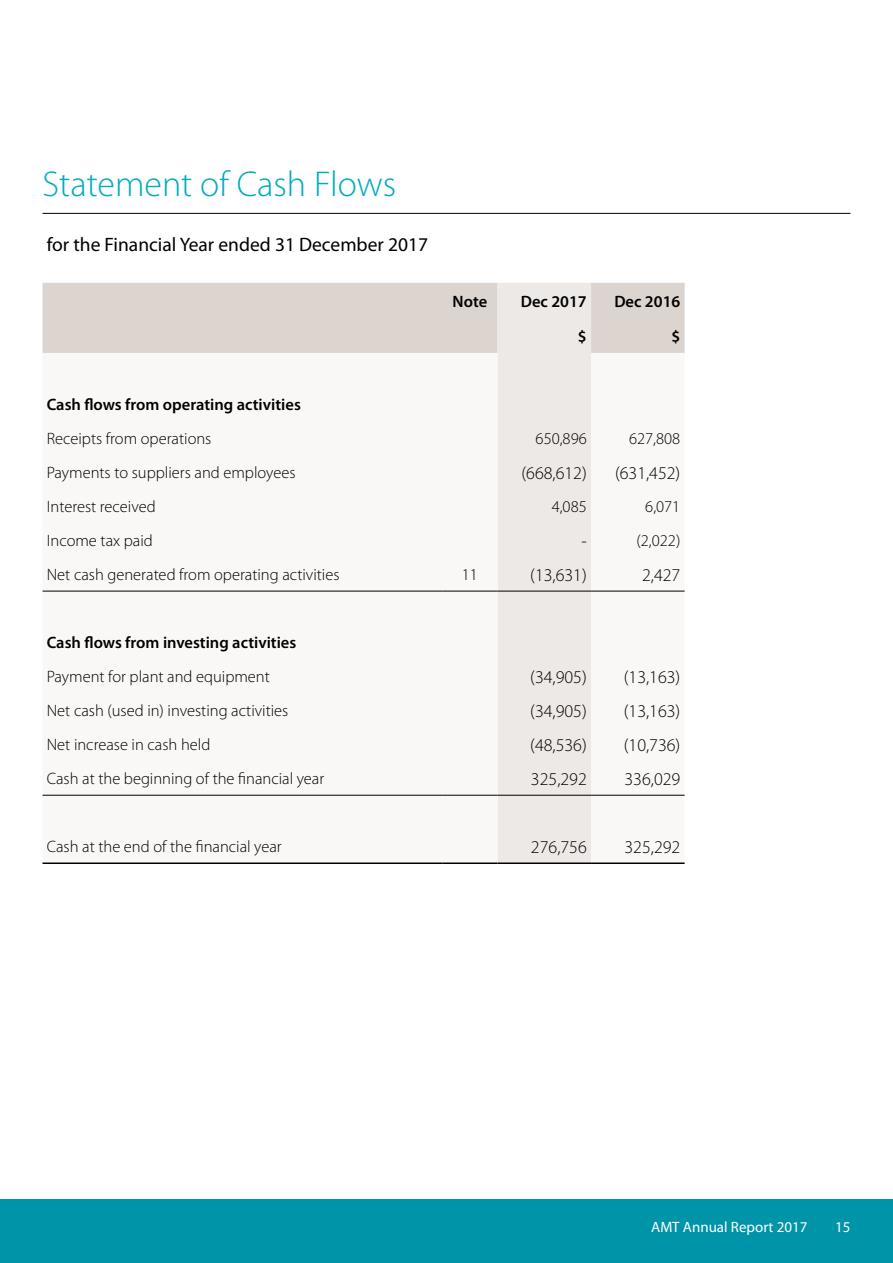
<style>
.page{position:relative;width:893px;height:1263px;background:#fff}
.page>*{position:absolute;margin:0;border:0;box-sizing:border-box;transform-origin:0 0}
.Heading2{font:300 36px "Myriad Pro";color:#00acbf}
.t1{font:19.5px "Myriad Pro";color:#000}
.t2{font:300 18px "Myriad Pro";color:#000}
.Text{font:300 16.5px "Myriad Pro";color:#000}
.t3{font:600 16.5px "Myriad Pro";color:#000}
.t4{font:15px "Myriad Pro";color:#fff}
</style>
<div class="page">
<hr style="left:43px;top:213px;width:807px;height:1px;background:#000">
<div style="left:0;top:1199px;width:893px;height:64px;background:#0094a9"></div>
<div style="left:43px;top:283px;width:642px;height:70px;background:#dbd4cf"></div>
<div style="left:497px;top:283px;width:94px;height:70px;background:#ede9e6"></div>
<svg style="left:43px;top:353px;width:642px;height:509px"></svg>
<hr style="left:43px;top:591px;width:399px;height:1px;background:#000">
<hr style="left:442px;top:591px;width:55px;height:1px;background:#000">
<hr style="left:497px;top:591px;width:94px;height:1px;background:#000">
<hr style="left:591px;top:591px;width:94px;height:1px;background:#000">
<hr style="left:43px;top:795px;width:399px;height:1px;background:#000">
<hr style="left:442px;top:795px;width:55px;height:1px;background:#000">
<hr style="left:497px;top:795px;width:94px;height:1px;background:#000">
<hr style="left:591px;top:795px;width:94px;height:1px;background:#000">
<hr style="left:43px;top:862px;width:399px;height:2px;background:#000">
<hr style="left:442px;top:862px;width:55px;height:2px;background:#000">
<hr style="left:497px;top:862px;width:94px;height:2px;background:#000">
<hr style="left:591px;top:862px;width:94px;height:2px;background:#000">
<h2 class="Heading2" style="left:43px;top:162px;width:355px">Statement of Cash Flows</h2>
<p class="t1" style="left:47px;top:233px;width:383px">for the Financial Year ended 31 December 2017</p>
<p class="t3" style="left:453px;top:290px;width:36px">Note</p>
<p class="t3" style="left:521px;top:290px;width:67px">Dec 2017</p>
<p class="t3" style="left:614px;top:290px;width:67px">Dec 2016</p>
<p class="t3" style="left:578px;top:326px;width:10px">$</p>
<p class="t3" style="left:671px;top:326px;width:10px">$</p>
<p class="t3" style="left:47px;top:394px;width:256px">Cash flows from operating activities</p>
<p class="Text" style="left:47px;top:429px;width:166px">Receipts from operations</p>
<p class="Text" style="left:536px;top:429px;width:53px">650,896</p>
<p class="Text" style="left:629px;top:429px;width:53px">627,808</p>
<p class="Text" style="left:47px;top:463px;width:250px">Payments to suppliers and employees</p>
<p class="t2" style="left:521px;top:462px;width:67px">(668,612)</p>
<p class="t2" style="left:615px;top:462px;width:67px">(631,452)</p>
<p class="Text" style="left:47px;top:497px;width:110px">Interest received</p>
<p class="Text" style="left:552px;top:497px;width:37px">4,085</p>
<p class="Text" style="left:645px;top:497px;width:37px">6,071</p>
<p class="Text" style="left:47px;top:531px;width:108px">Income tax paid</p>
<p class="t2" style="left:581px;top:530px;width:7px">-</p>
<p class="Text" style="left:636px;top:531px;width:45px">(2,022)</p>
<p class="Text" style="left:47px;top:565px;width:294px">Net cash generated from operating activities</p>
<p class="Text" style="left:462px;top:565px;width:18px">11</p>
<p class="t2" style="left:530px;top:564px;width:58px">(13,631)</p>
<p class="t2" style="left:642px;top:564px;width:40px">2,427</p>
<p class="t3" style="left:47px;top:632px;width:251px">Cash flows from investing activities</p>
<p class="Text" style="left:47px;top:667px;width:225px">Payment for plant and equipment</p>
<p class="t2" style="left:530px;top:666px;width:58px">(34,905)</p>
<p class="t2" style="left:624px;top:666px;width:58px">(13,163)</p>
<p class="Text" style="left:47px;top:701px;width:243px">Net cash (used in) investing activities</p>
<p class="t2" style="left:530px;top:700px;width:58px">(34,905)</p>
<p class="t2" style="left:624px;top:700px;width:58px">(13,163)</p>
<p class="Text" style="left:47px;top:735px;width:165px">Net increase in cash held</p>
<p class="t2" style="left:530px;top:734px;width:58px">(48,536)</p>
<p class="t2" style="left:624px;top:734px;width:58px">(10,736)</p>
<p class="Text" style="left:47px;top:769px;width:279px">Cash at the beginning of the financial year</p>
<p class="t2" style="left:531px;top:768px;width:57px">325,292</p>
<p class="t2" style="left:624px;top:768px;width:57px">336,029</p>
<p class="Text" style="left:47px;top:837px;width:236px">Cash at the end of the financial year</p>
<p class="t2" style="left:531px;top:836px;width:57px">276,756</p>
<p class="t2" style="left:624px;top:836px;width:57px">325,292</p>
<p class="t4" style="left:651px;top:1217px;width:158px">AMT Annual Report 2017</p>
<p class="t4" style="left:835px;top:1217px;width:17px">15</p>
</div>
